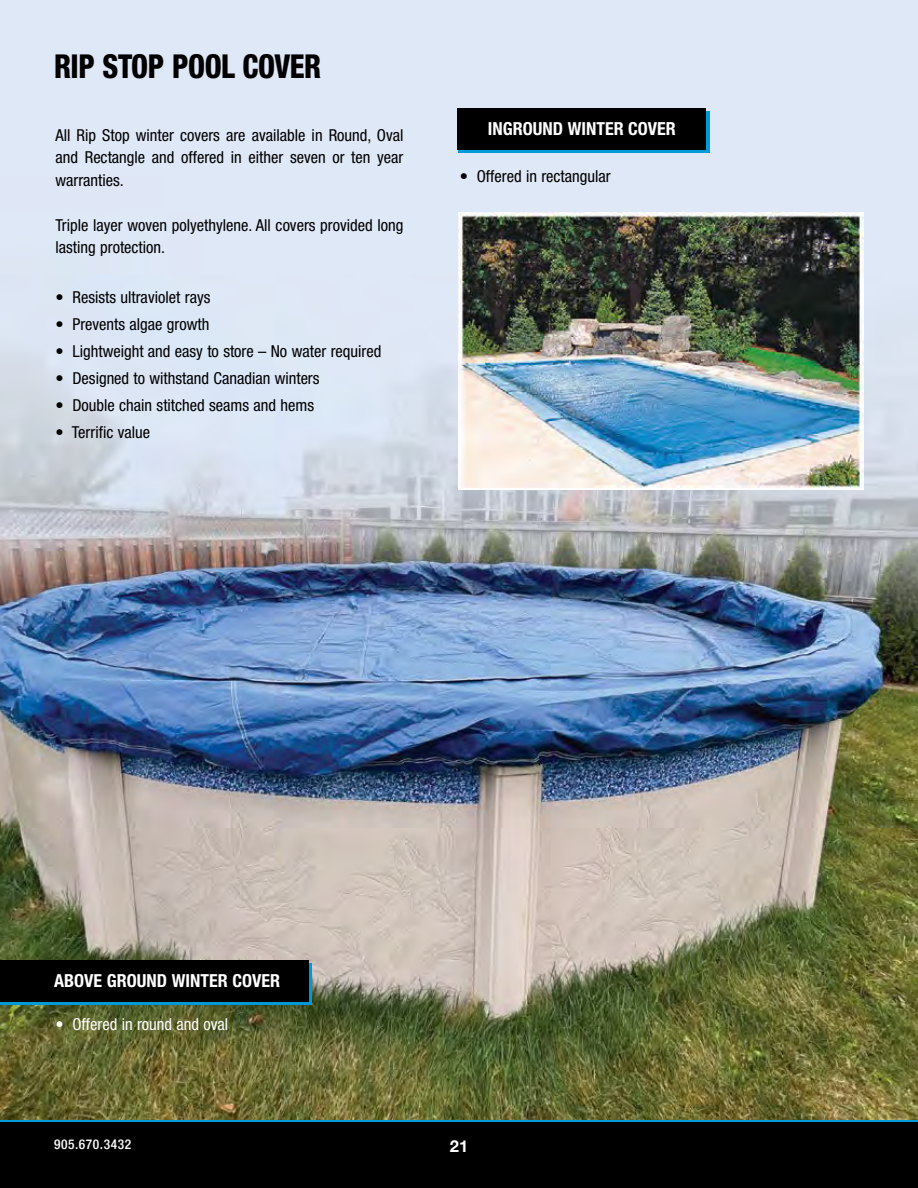
<style>
.page{position:relative;width:918px;height:1188px;background:#fff}
.page>*{position:absolute;margin:0;border:0;box-sizing:border-box;transform-origin:0 0}
.t1{font:800 condensed 33px "Helvetica Neue LT Pro";letter-spacing:-.015em;color:#000;scale:.9 1}
.t2{font:700 condensed 18px "Helvetica Neue LT Std";color:#fff}
.t3{font:condensed 16.5px/22.5px "Helvetica Neue LT Pro";color:#000;text-align:justify}
.t4{font:condensed 16.5px "Helvetica Neue LT Pro";color:#fff}
.t5{font:700 16.5px "Helvetica Neue LT Pro";color:#fff}
.t6{font:500 condensed 13.5px "Helvetica Neue LT Pro";letter-spacing:.04em;color:#fff}
</style>
<div class="page">
<div style="left:0;top:1120px;width:918px;height:68px;background:#0099d8"></div>
<div style="left:0;top:1122px;width:918px;height:66px;background:#000"></div>
<img style="left:0;top:0;width:918px;height:1120px">
<div style="left:458px;top:111px;width:251px;height:42px;background:#0099d8"></div>
<div style="left:458px;top:108px;width:248px;height:42px;background:#000"></div>
<img style="left:458px;top:212px;width:406px;height:278px">
<div style="left:0;top:963px;width:311px;height:41px;background:#0099d8"></div>
<div style="left:0;top:960px;width:308px;height:42px;background:#000"></div>
<h1 class="t1" style="left:54px;top:46px;width:299px">RIP STOP POOL COVER</h1>
<p class="t3" style="left:56px;top:123px;width:350px">All Rip Stop winter covers are available in Round, Oval and Rectangle and offered in either seven or ten year warranties.</p>
<p class="t3" style="left:56px;top:213px;width:350px">Triple layer woven polyethylene. All covers provided long lasting protection.</p>
<p class="t3" style="left:56px;top:285px;width:156px">• Resists ultraviolet rays</p>
<p class="t3" style="left:56px;top:312px;width:156px">• Prevents algae growth</p>
<p class="t3" style="left:56px;top:339px;width:327px">• Lightweight and easy to store – No water required</p>
<p class="t3" style="left:56px;top:366px;width:266px">• Designed to withstand Canadian winters</p>
<p class="t3" style="left:56px;top:393px;width:260px">• Double chain stitched seams and hems</p>
<p class="t3" style="left:56px;top:420px;width:96px">• Terrific value</p>
<p class="t2" style="left:488px;top:118px;width:190px">INGROUND WINTER COVER</p>
<p class="t3" style="left:460px;top:164px;width:152px">• Offered in rectangular</p>
<p class="t2" style="left:54px;top:970px;width:228px">ABOVE GROUND WINTER COVER</p>
<p class="t4" style="left:56px;top:1015px;width:174px">• Offered in round and oval</p>
<p class="t6" style="left:54px;top:1136px;width:79px">905.670.3432</p>
<p class="t5" style="left:450px;top:1136px;width:20px">21</p>
</div>
